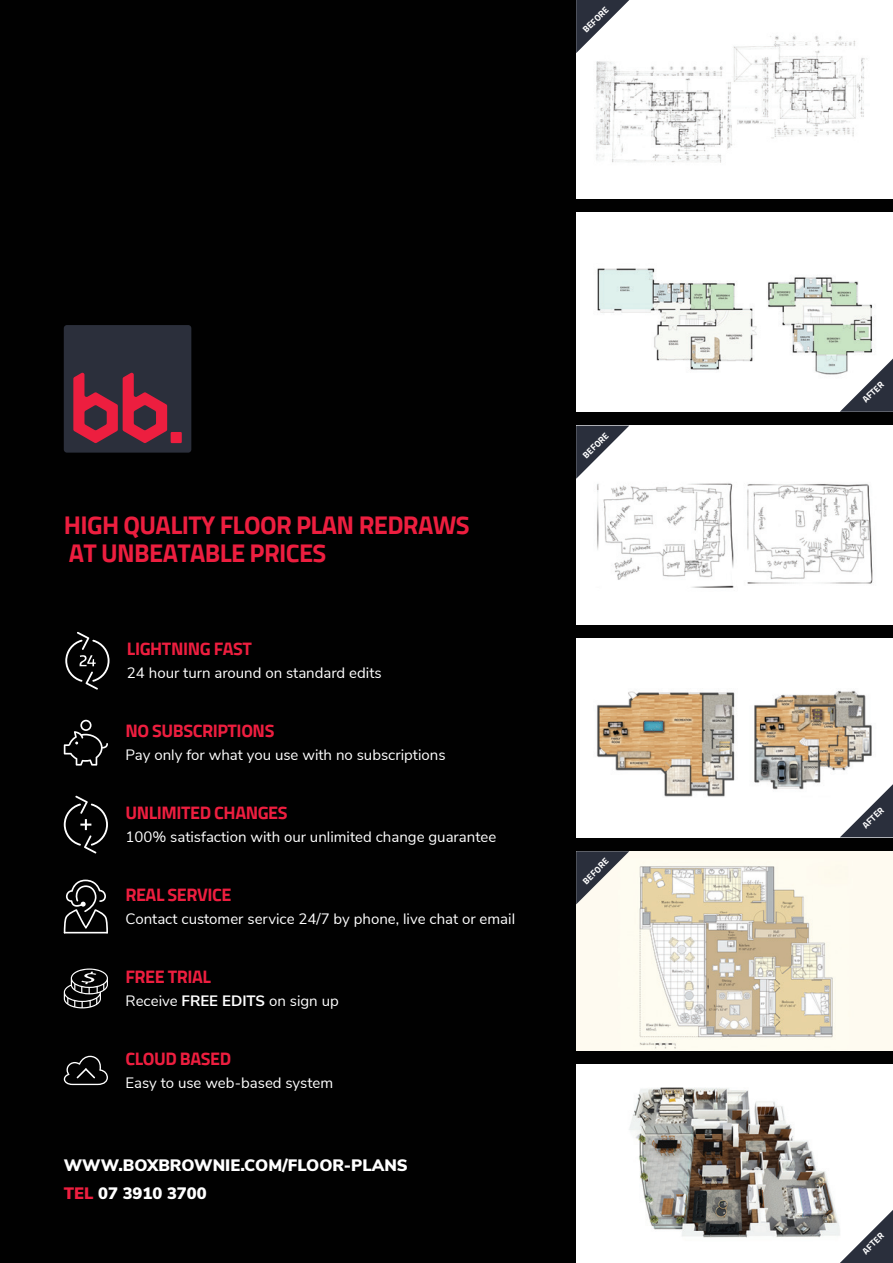
<style>
.page{position:relative;width:893px;height:1263px;background:#010101}
.page>*{position:absolute;margin:0;border:0;box-sizing:border-box;transform-origin:0 0}
.t1{font:700 25.5px/28.5px "Sunflower";letter-spacing:-.025em;color:#ed1e3f}
.Cover_Title{font:700 18px "Sunflower";letter-spacing:-.025em;color:#ed1e3f}
.Copy_Small{font:900 16.5px "Nunito Sans";color:#fff}
.Copy{font:15px "Nunito Sans";color:#fff}
.Title_and_Details{font:700 9px "Sunflower";color:#fff}
.s1{font-weight:700}
.s2{color:#ed1e3f}
</style>
<div class="page">
<img style="left:576px;top:1065px;width:317px;height:198px">
<img style="left:576px;top:0;width:317px;height:199px">
<svg style="left:65px;top:632px;width:45px;height:58px"></svg>
<svg style="left:64px;top:720px;width:44px;height:45px"></svg>
<svg style="left:64px;top:796px;width:44px;height:57px"></svg>
<svg style="left:64px;top:1056px;width:44px;height:29px"></svg>
<svg style="left:64px;top:968px;width:44px;height:40px"></svg>
<img style="left:576px;top:213px;width:317px;height:199px">
<img style="left:576px;top:426px;width:317px;height:198px">
<img style="left:576px;top:638px;width:317px;height:199px">
<img style="left:576px;top:851px;width:317px;height:199px">
<svg style="left:64px;top:879px;width:44px;height:54px"></svg>
<div style="left:64px;top:325px;width:127px;height:128px;background:#2b2f3b;border-radius:3px"></div>
<svg style="left:73px;top:372px;width:109px;height:71px"></svg>
<svg style="left:576px;top:0;width:53px;height:53px;background:#93969c"></svg>
<svg style="left:576px;top:426px;width:53px;height:53px;background:#95979e"></svg>
<svg style="left:576px;top:851px;width:53px;height:53px;background:#939495"></svg>
<svg style="left:840px;top:359px;width:53px;height:53px;background:#91949b"></svg>
<svg style="left:840px;top:784px;width:53px;height:53px;background:#95979e"></svg>
<svg style="left:840px;top:1210px;width:53px;height:53px;background:#93969c"></svg>
<p class="Title_and_Details" style="left:581px;top:28px;width:34px;rotate:-45deg">BEFORE</p>
<h1 class="t1" style="left:64px;top:512px;width:407px">HIGH QUALITY FLOOR PLAN REDRAWS<br>AT UNBEATABLE PRICES</h1>
<p class="Cover_Title" style="left:127px;top:641px;width:127px">LIGHTNING FAST</p>
<p class="Copy" style="left:127px;top:662px;width:256px">24 hour turn around on standard edits</p>
<p class="Cover_Title" style="left:125px;top:723px;width:151px">NO SUBSCRIPTIONS</p>
<p class="Copy" style="left:125px;top:744px;width:322px">Pay only for what you use with no subscriptions</p>
<p class="Cover_Title" style="left:125px;top:805px;width:164px">UNLIMITED CHANGES</p>
<p class="Copy" style="left:125px;top:826px;width:372px">100% satisfaction with our unlimited change guarantee</p>
<p class="Cover_Title" style="left:125px;top:887px;width:108px">REAL SERVICE</p>
<p class="Copy" style="left:125px;top:907px;width:391px">Contact customer service 24/7 by phone, live chat or email</p>
<p class="Cover_Title" style="left:125px;top:969px;width:87px">FREE TRIAL</p>
<p class="Copy" style="left:125px;top:989px;width:215px">Receive <span class="s1">FREE EDITS</span> on sign up</p>
<p class="Cover_Title" style="left:125px;top:1050px;width:107px">CLOUD BASED</p>
<p class="Copy" style="left:125px;top:1071px;width:209px">Easy to use web-based system</p>
<p class="Copy_Small" style="left:64px;top:1152px;width:346px">WWW.BOXBROWNIE.COM/FLOOR-PLANS</p>
<p class="Copy_Small" style="left:64px;top:1181px;width:144px"><span class="s2">TEL</span> 07 3910 3700</p>
<p class="Title_and_Details" style="left:581px;top:454px;width:34px;rotate:-45deg">BEFORE</p>
<p class="Title_and_Details" style="left:581px;top:879px;width:34px;rotate:-45deg">BEFORE</p>
<p class="Title_and_Details" style="left:861px;top:398px;width:28px;rotate:-45deg">AFTER</p>
<p class="Title_and_Details" style="left:861px;top:824px;width:28px;rotate:-45deg">AFTER</p>
<p class="Title_and_Details" style="left:861px;top:1249px;width:28px;rotate:-45deg">AFTER</p>
</div>
